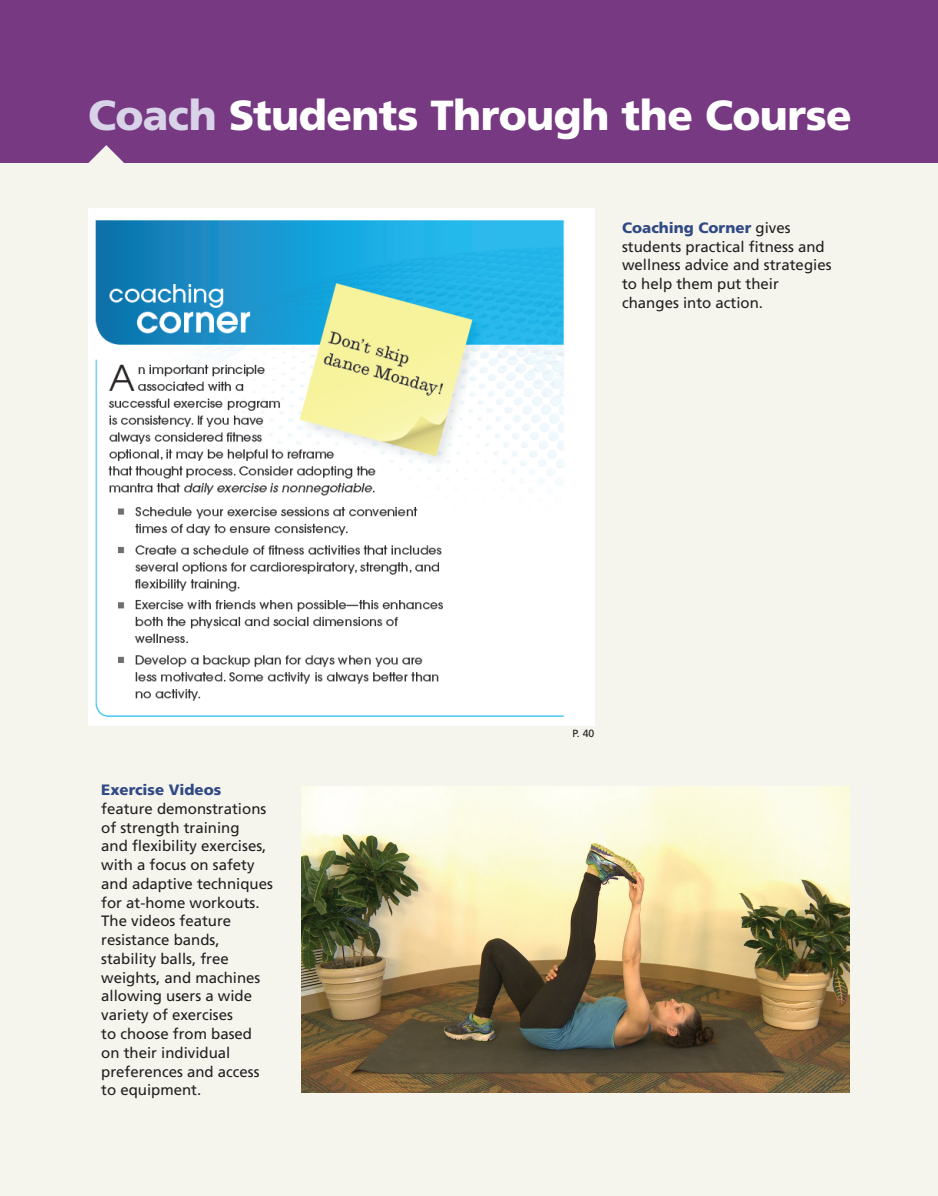
<style>
.page{position:relative;width:938px;height:1196px;background:#fff}
.page>*{position:absolute;margin:0;border:0;box-sizing:border-box;transform-origin:0 0}
.t1{font:900 42px "Frutiger LT Com";letter-spacing:-.015em;color:#fff}
.t2{font:15px/18.8px "Frutiger LT Com";color:#231f20}
.t3{font:900 15px "Frutiger LT Com";color:#314984}
.t4{font:10.5px "Frutiger LT Com";color:#231f20}
.s1{color:#d8d3e9}
.s2{font-weight:900;color:#314984}
</style>
<div class="page">
<div style="left:0;top:151px;width:937px;height:1044px;background:#f5f5ee"></div>
<div style="left:0;top:0;width:937px;height:163px;background:#773982"></div>
<svg style="left:88px;top:145px;width:36px;height:18px"></svg>
<img style="left:88px;top:208px;width:506px;height:517px">
<img style="left:301px;top:786px;width:548px;height:306px">
<h1 class="t1" style="left:88px;top:90px;width:765px"><span class="s1">Coach</span> Students Through the Course</h1>
<p class="t3" style="left:101px;top:780px;width:121px">Exercise Videos</p>
<p class="t2" style="left:101px;top:799px;width:173px">feature demonstrations of strength training<br>and flexibility exercises, with a focus on safety and adaptive techniques for at-home workouts.<br>The videos feature resistance bands, stability balls, free weights, and machines allowing users a wide variety of exercises<br>to choose from based on their individual preferences and access to equipment.</p>
<p class="t2" style="left:622px;top:218px;width:211px"><span class="s2">Coaching Corner</span> gives students practical fitness and wellness advice and strategies to help them put their changes into action.</p>
<p class="t4" style="left:572px;top:727px;width:23px">P. 40</p>
</div>
